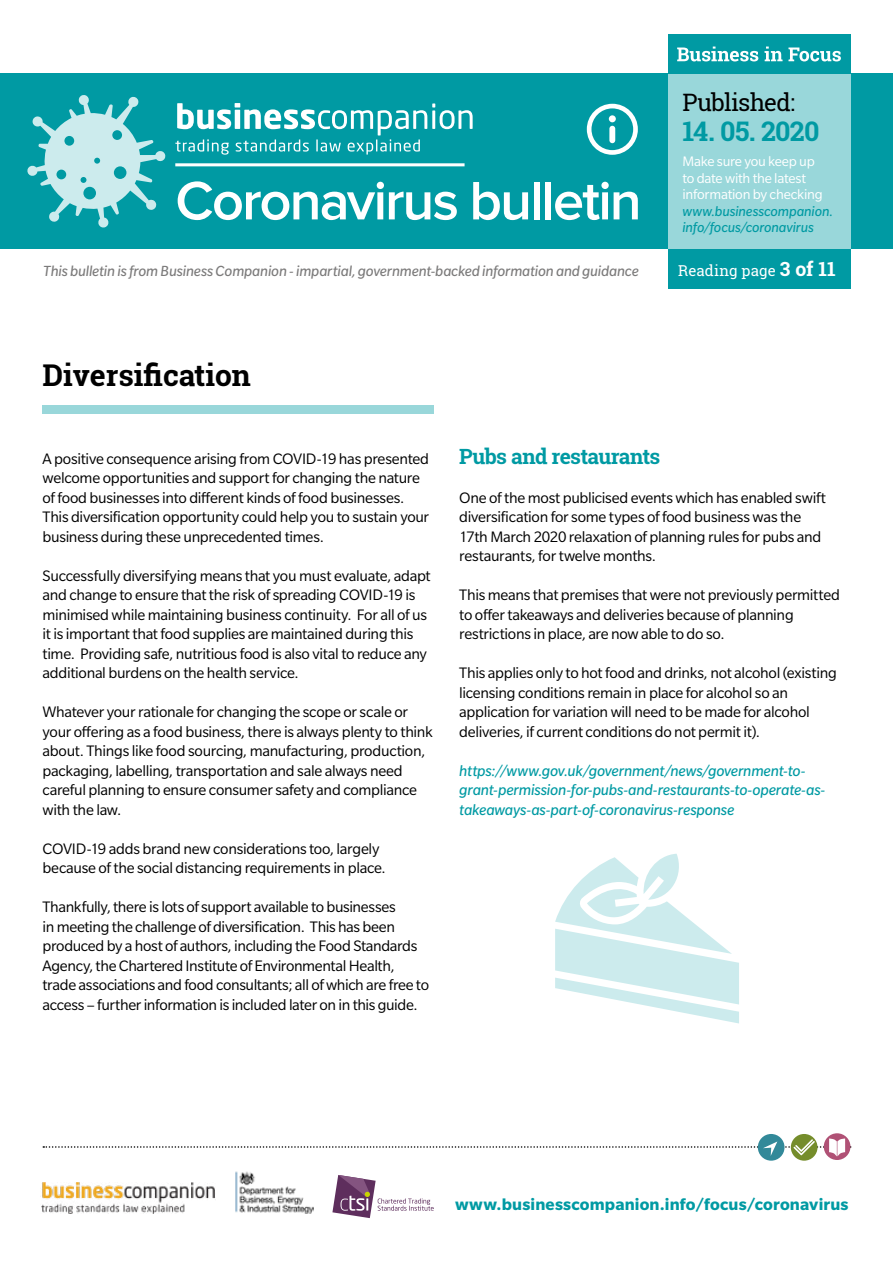
<style>
.page{position:relative;width:893px;height:1263px;background:#fff}
.page>*{position:absolute;margin:0;border:0;box-sizing:border-box;transform-origin:0 0}
.t1{font:600 56.1px "Proxima Nova";letter-spacing:-.035em;color:#fff}
.t2{font:700 30px "Roboto Slab";color:#000}
.t3{font:700 27px "Roboto Slab";letter-spacing:-.03em;color:#009aa3}
.t4{font:24px "Roboto Slab";letter-spacing:-.03em;color:#000}
.t5{font:700 21px "Roboto Slab";letter-spacing:-.035em;color:#009aa3}
.t6{font:700 17.7px "Slate Pro";letter-spacing:.01em;color:#009aa3}
.t7{font:16.5px/19.5px "Slate Pro";letter-spacing:-.02em;color:#000}
.t8{font:italic 16.5px/19.5px "Slate Pro";letter-spacing:-.01em;color:#009aa3}
.t9{font:italic 15.9px "Slate Pro";letter-spacing:-.01em;color:#7c7b7b}
.t10{font:15px/16.5px "Slate Pro";letter-spacing:-.015em;color:#fff}
.t11{font:italic 15px/16.5px "Slate Pro";letter-spacing:-.005em;color:#009aa3}
.t12{font:15px "Roboto Slab";letter-spacing:.01em;color:#fff}
.s1{font-weight:700;font-size:19.5px}
</style>
<div class="page">
<div style="left:0;top:74px;width:893px;height:175px;background:#009aa3"></div>
<svg style="left:27px;top:95px;width:138px;height:133px"></svg>
<svg style="left:175px;top:103px;width:298px;height:52px"></svg>
<hr style="left:175px;top:163px;width:290px;height:3px;background:#fff">
<svg style="left:587px;top:104px;width:51px;height:51px"></svg>
<div style="left:609px;top:115px;width:7px;height:7px;background:#fff;border-radius:50%"></div>
<svg style="left:332px;top:1175px;width:102px;height:43px"></svg>
<img style="left:235px;top:1171px;width:78px;height:42px">
<img style="left:41px;top:1183px;width:175px;height:30px">
<div style="left:791px;top:1134px;width:26px;height:27px;background:#758d2b;border-radius:50%"></div>
<svg style="left:824px;top:1133px;width:26px;height:27px"></svg>
<div style="left:758px;top:1134px;width:26px;height:27px;background:#328999;border-radius:50%"></div>
<svg style="left:43px;top:1138px;width:808px;height:18px"></svg>
<div style="left:668px;top:249px;width:182px;height:39px;background:#009aa3"></div>
<div style="left:668px;top:74px;width:182px;height:175px;background:#99d7da"></div>
<div style="left:668px;top:35px;width:182px;height:39px;background:#009aa3"></div>
<svg style="left:677px;top:47px;width:164px;height:14px"></svg>
<div style="left:43px;top:405px;width:391px;height:9px;background:#99d7da"></div>
<svg style="left:555px;top:854px;width:184px;height:169px"></svg>
<h1 class="t1" style="left:175px;top:175px;width:468px">Coronavirus bulletin</h1>
<p class="t9" style="left:44px;top:263px;width:597px">This bulletin is from Business Companion - impartial, government-backed information and guidance</p>
<h2 class="t2" style="left:43px;top:354px;width:210px">Diversification</h2>
<h3 class="t4" style="left:682px;top:86px;width:114px">Published:</h3>
<h3 class="t3" style="left:682px;top:113px;width:138px">14. 05. 2020</h3>
<p class="t10" style="left:682px;top:153px;width:142px">Make sure you keep up to date with the latest information by checking</p>
<p class="t11" style="left:682px;top:203px;width:152px">www.businesscompanion. info/focus/coronavirus</p>
<p class="t12" style="left:678px;top:261px;width:159px">Reading page <span class="s1">3 of 11</span></p>
<p class="t7" style="left:43px;top:448px;width:388px">A positive consequence arising from COVID-19 has presented</p>
<p class="t5" style="left:459px;top:442px;width:203px">Pubs and restaurants</p>
<p class="t7" style="left:43px;top:468px;width:388px">welcome opportunities and support for changing the nature of food businesses into different kinds of food businesses.<br>This diversification opportunity could help you to sustain your business during these unprecedented times.</p>
<p class="t7" style="left:43px;top:565px;width:390px">Successfully diversifying means that you must evaluate, adapt and change to ensure that the risk of spreading COVID-19 is minimised while maintaining business continuity. For all of us it is important that food supplies are maintained during this time. Providing safe, nutritious food is also vital to reduce any additional burdens on the health service.</p>
<p class="t7" style="left:43px;top:702px;width:392px">Whatever your rationale for changing the scope or scale or your offering as a food business, there is always plenty to think about. Things like food sourcing, manufacturing, production, packaging, labelling, transportation and sale always need careful planning to ensure consumer safety and compliance with the law.</p>
<p class="t7" style="left:43px;top:839px;width:345px">COVID-19 adds brand new considerations too, largely because of the social distancing requirements in place.</p>
<p class="t7" style="left:43px;top:897px;width:388px">Thankfully, there is lots of support available to businesses<br>in meeting the challenge of diversification. This has been produced by a host of authors, including the Food Standards Agency, the Chartered Institute of Environmental Health, trade associations and food consultants; all of which are free to access – further information is included later on in this guide.</p>
<p class="t7" style="left:459px;top:487px;width:368px">One of the most publicised events which has enabled swift diversification for some types of food business was the 17th March 2020 relaxation of planning rules for pubs and restaurants, for twelve months.</p>
<p class="t7" style="left:459px;top:585px;width:382px">This means that premises that were not previously permitted to offer takeaways and deliveries because of planning restrictions in place, are now able to do so.</p>
<p class="t7" style="left:459px;top:663px;width:379px">This applies only to hot food and drinks, not alcohol (existing licensing conditions remain in place for alcohol so an application for variation will need to be made for alcohol deliveries, if current conditions do not permit it).</p>
<p class="t8" style="left:459px;top:761px;width:368px">https://www.gov.uk/government/news/government-to&shy;grant-permission-for-pubs-and-restaurants-to-operate-as&shy;takeaways-as-part-of-coronavirus-response</p>
<p class="t6" style="left:455px;top:1194px;width:395px">www.businesscompanion.info/focus/coronavirus</p>
</div>
